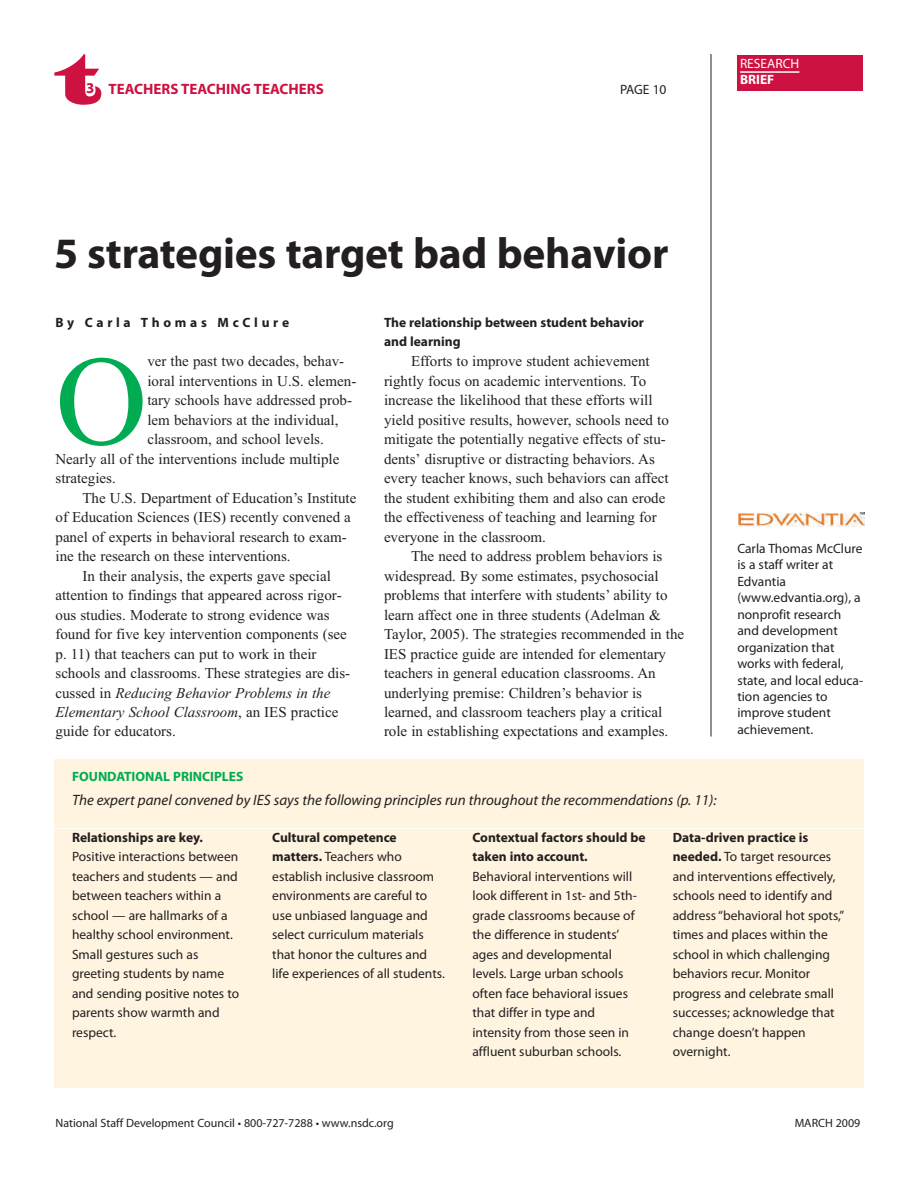
<style>
.page{position:relative;width:918px;height:1188px;background:#fff}
.page>*{position:absolute;margin:0;border:0;box-sizing:border-box;transform-origin:0 0}
.t1{font:127.5px "Times";color:#00ab51}
.t2{font:72px "Latin Wide";color:#cd1141}
.t3{font:700 43.5px "Myriad Pro";letter-spacing:-.005em;color:#231f20}
.t4{font:15px/19.5px "Times";color:#231f20}
.t5{font:italic 15px "Myriad Pro";color:#231f20}
.t6{font:italic 15px "Times";color:#231f20}
.t7{font:700 15px "Myriad Pro";color:#cd1141}
.t8{font:13.5px/19.5px "Myriad Pro";color:#231f20}
.t9{font:700 13.5px/19.5px "Myriad Pro";color:#231f20}
.t10{font:700 13.5px "Myriad Pro";color:#00ab51}
.t11{font:700 13.5px "Myriad Pro";letter-spacing:.275em;color:#231f20}
.t12{font:13.5px "Myriad Pro";color:#fff}
.t13{font:700 13.5px "Myriad Pro";color:#fff}
.t14{font:12px "Myriad Pro";color:#231f20}
.s1{font-style:normal}
.s2{font-weight:700}
</style>
<div class="page">
<hr style="left:711px;top:54px;width:1px;height:682px;background:#231f20">
<img style="left:739px;top:512px;width:126px;height:15px">
<div style="left:737px;top:55px;width:126px;height:36px;background:#cd1141"></div>
<hr style="left:740px;top:71px;width:59px;height:2px;background:#fff">
<div style="left:54px;top:829px;width:810px;height:259px;background:#fef4e0"></div>
<div style="left:54px;top:759px;width:810px;height:69px;background:#fef4e0"></div>
<h2 class="t2" style="left:57px;top:36px;width:47px">t</h2>
<p class="t7" style="left:86px;top:84px;width:239px">3 TEACHERS TEACHING TEACHERS</p>
<p class="t8" style="left:620px;top:81px;width:48px">PAGE 10</p>
<h3 class="t3" style="left:54px;top:237px;width:616px">5 strategies target bad behavior</h3>
<p class="t12" style="left:740px;top:58px;width:61px">RESEARCH</p>
<p class="t13" style="left:740px;top:75px;width:36px">BRIEF</p>
<p class="t11" style="left:56px;top:317px;width:235px">By Carla Thomas McClure</p>
<h1 class="t1" style="left:56px;top:325px;width:94px">O</h1>
<p class="t4" style="left:147px;top:351px;width:198px">ver the past two decades, behav-</p>
<p class="t4" style="left:147px;top:371px;width:210px">ioral interventions in U.S. elemen-</p>
<p class="t4" style="left:147px;top:390px;width:206px">tary schools have addressed prob-</p>
<p class="t4" style="left:147px;top:410px;width:193px">lem behaviors at the individual,</p>
<p class="t4" style="left:147px;top:429px;width:178px">classroom, and school levels.</p>
<p class="t4" style="left:56px;top:449px;width:285px">Nearly all of the interventions include multiple</p>
<p class="t4" style="left:56px;top:468px;width:62px">strategies.</p>
<p class="t4" style="left:82px;top:488px;width:275px">The U.S. Department of Education’s Institute</p>
<p class="t4" style="left:56px;top:507px;width:297px">of Education Sciences (IES) recently convened a</p>
<p class="t4" style="left:56px;top:527px;width:293px">panel of experts in behavioral research to exam-</p>
<p class="t4" style="left:56px;top:546px;width:237px">ine the research on these interventions.</p>
<p class="t4" style="left:82px;top:566px;width:250px">In their analysis, the experts gave special</p>
<p class="t4" style="left:56px;top:585px;width:288px">attention to findings that appeared across rigor-</p>
<p class="t4" style="left:56px;top:605px;width:276px">ous studies. Moderate to strong evidence was</p>
<p class="t4" style="left:56px;top:624px;width:293px">found for five key intervention components (see</p>
<p class="t4" style="left:56px;top:644px;width:263px">p. 11) that teachers can put to work in their</p>
<p class="t4" style="left:56px;top:663px;width:296px">schools and classrooms. These strategies are dis-</p>
<p class="t6" style="left:56px;top:684px;width:276px"><span class="s1">cussed in</span> Reducing Behavior Problems in the</p>
<p class="t6" style="left:56px;top:703px;width:284px">Elementary School Classroom<span class="s1">, an IES practice</span></p>
<p class="t4" style="left:56px;top:722px;width:122px">guide for educators.</p>
<p class="t9" style="left:384px;top:314px;width:262px">The relationship between student behavior and learning</p>
<p class="t4" style="left:384px;top:351px;width:286px;text-indent:27px">Efforts to improve student achievement rightly focus on academic interventions. To increase the likelihood that these efforts will yield positive results, however, schools need to mitigate the potentially negative effects of stu&shy;dents’ disruptive or distracting behaviors. As every teacher knows, such behaviors can affect the student exhibiting them and also can erode the effectiveness of teaching and learning for everyone in the classroom.</p>
<p class="t4" style="left:384px;top:546px;width:302px;text-indent:27px">The need to address problem behaviors is widespread. By some estimates, psychosocial problems that interfere with students’ ability to learn affect one in three students (Adelman &amp; Taylor, 2005). The strategies recommended in the IES practice guide are intended for elementary teachers in general education classrooms. An underlying premise: Children’s behavior is learned, and classroom teachers play a critical role in establishing expectations and examples.</p>
<p class="t8" style="left:737px;top:541px;width:127px;line-height:16.5px">Carla Thomas McClure is a staff writer at<br>Edvantia (www.edvantia.org), a nonprofit research and development organization that works with federal, state, and local educa&shy;tion agencies to improve student achievement.</p>
<p class="t10" style="left:72px;top:772px;width:173px">FOUNDATIONAL PRINCIPLES</p>
<p class="t5" style="left:72px;top:795px;width:646px">The expert panel convened by IES says the following principles run throughout the recommendations (p. 11):</p>
<p class="t9" style="left:72px;top:829px;width:132px">Relationships are key.</p>
<p class="t8" style="left:72px;top:848px;width:169px">Positive interactions between teachers and students — and between teachers within a school — are hallmarks of a healthy school environment.<br>Small gestures such as greeting students by name and sending positive notes to parents show warmth and respect.</p>
<p class="t8" style="left:272px;top:829px;width:174px"><span class="s2">Cultural competence matters.</span> Teachers who establish inclusive classroom environments are careful to use unbiased language and select curriculum materials that honor the cultures and life experiences of all students.</p>
<p class="t9" style="left:472px;top:829px;width:175px">Contextual factors should be taken into account.</p>
<p class="t8" style="left:472px;top:868px;width:166px">Behavioral interventions will look different in 1st- and 5th&shy;grade classrooms because of the difference in students’ ages and developmental levels. Large urban schools often face behavioral issues that differ in type and intensity from those seen in affluent suburban schools.</p>
<p class="t8" style="left:673px;top:828px;width:173px"><span class="s2">Data-driven practice is needed.</span> To target resources and interventions effectively, schools need to identify and address “behavioral hot spots,” times and places within the school in which challenging behaviors recur. Monitor progress and celebrate small successes; acknowledge that change doesn’t happen overnight.</p>
<p class="t14" style="left:56px;top:1118px;width:340px">National Staff Development Council • 800-727-7288 • www.nsdc.org</p>
<p class="t14" style="left:795px;top:1118px;width:67px">MARCH 2009</p>
</div>
